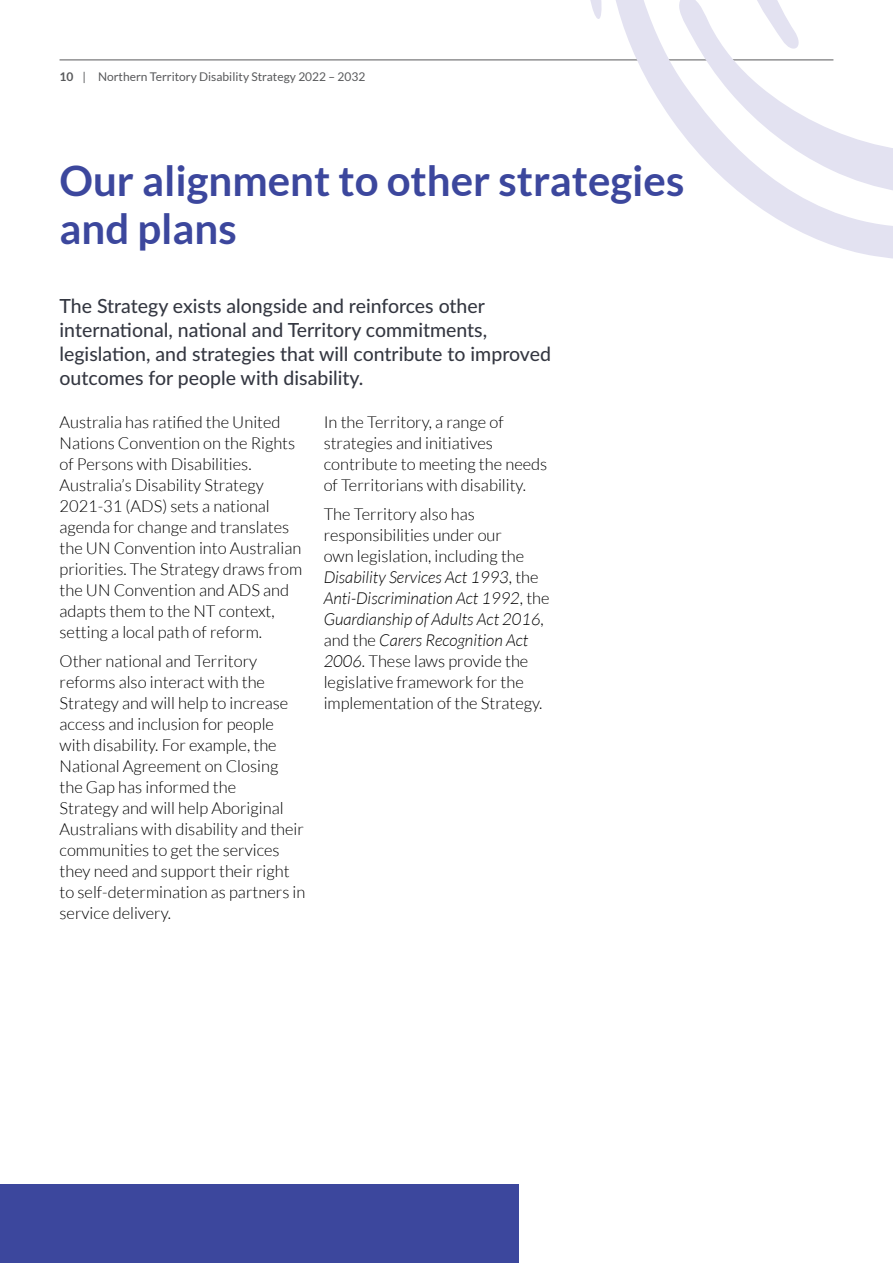
<style>
.page{position:relative;width:893px;height:1263px;background:#fff}
.page>*{position:absolute;margin:0;border:0;box-sizing:border-box;transform-origin:0 0}
.t1{font:700 42px/48px "Lato";color:#3c479d}
.t2{font:500 19.5px/24px "Lato";color:#343741}
.t3{font:300 16.5px/21px "Lato";color:#000}
.t4{font:12px "Lato";color:#58595b}
.s1{font-weight:700}
.s2{font-style:italic}
</style>
<div class="page">
<hr style="left:60px;top:60px;width:773px;height:1px;background:#58595b">
<svg style="left:605px;top:0;width:288px;height:259px"></svg>
<svg style="left:678px;top:0;width:215px;height:199px"></svg>
<svg style="left:590px;top:0;width:17px;height:25px"></svg>
<div style="left:0;top:1184px;width:519px;height:79px;background:#3c479d"></div>
<p class="t4" style="left:60px;top:70px;width:307px"><span class="s1">10</span> | Northern Territory Disability Strategy 2022 – 2032</p>
<h1 class="t1" style="left:60px;top:156px;width:626px">Our alignment to other strategies and plans</h1>
<p class="t2" style="left:60px;top:293px;width:493px">The Strategy exists alongside and reinforces other international, national and Territory commitments, legislation, and strategies that will contribute to improved outcomes for people with disability.</p>
<p class="t3" style="left:60px;top:411px;width:244px">Australia has ratified the United<br>Nations Convention on the Rights of Persons with Disabilities.<br>Australia’s Disability Strategy<br>2021-31 (ADS) sets a national agenda for change and translates the UN Convention into Australian priorities. The Strategy draws from the UN Convention and ADS and adapts them to the NT context, setting a local path of reform.</p>
<p class="t3" style="left:60px;top:651px;width:247px">Other national and Territory reforms also interact with the<br>Strategy and will help to increase access and inclusion for people with disability. For example, the<br>National Agreement on Closing the Gap has informed the<br>Strategy and will help Aboriginal<br>Australians with disability and their communities to get the services they need and support their right to self-determination as partners in service delivery.</p>
<p class="t3" style="left:324px;top:411px;width:225px">In the Territory, a range of strategies and initiatives contribute to meeting the needs of Territorians with disability.</p>
<p class="t3" style="left:324px;top:504px;width:227px">The Territory also has responsibilities under our<br>own legislation, including the<br><span class="s2">Disability Services Act 1993</span>, the<br><span class="s2">Anti-Discrimination Act 1992</span>, the<br><span class="s2">Guardianship of Adults Act 2016</span>, and the <span class="s2">Carers Recognition Act<br>2006</span>. These laws provide the legislative framework for the implementation of the Strategy.</p>
</div>
